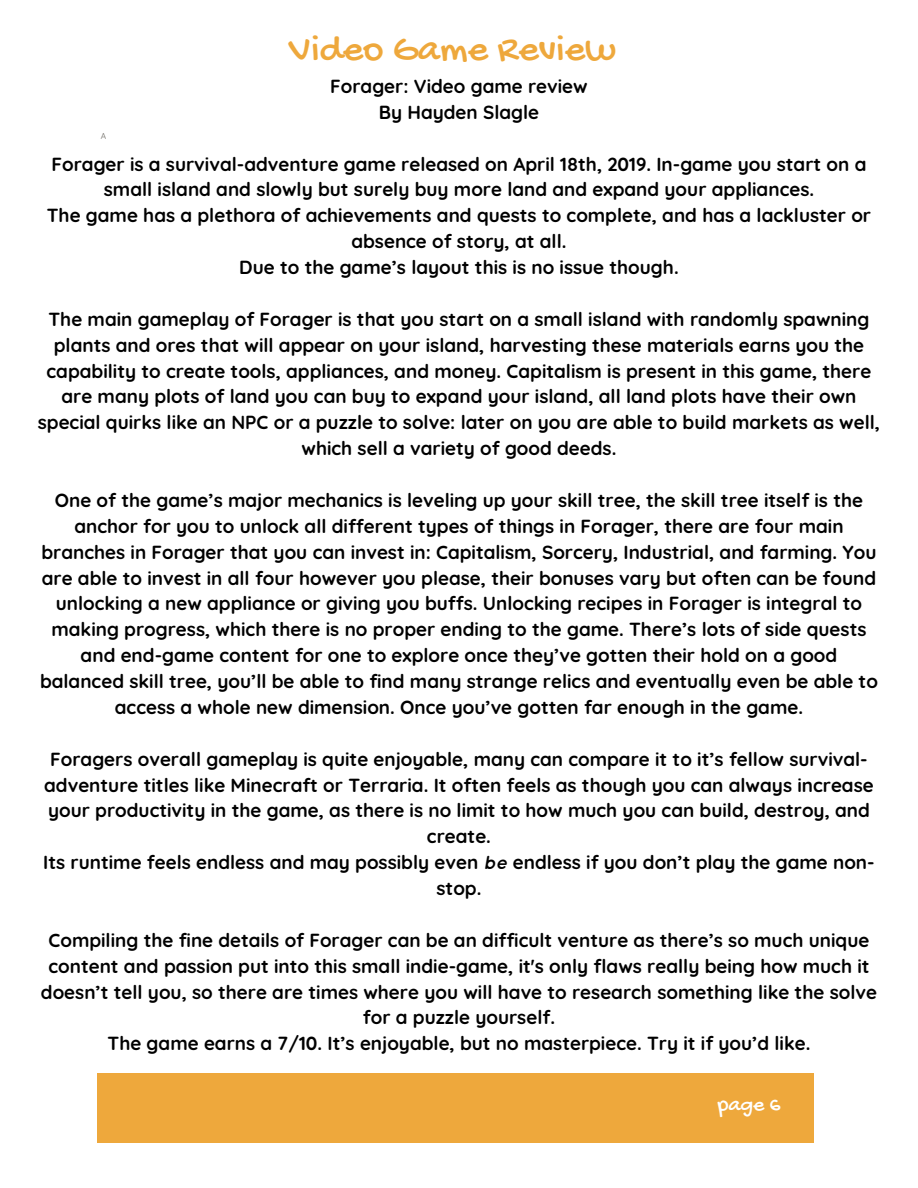
<style>
.page{position:relative;width:918px;height:1188px;background:#fff}
.page>*{position:absolute;margin:0;border:0;box-sizing:border-box;transform-origin:0 0}
.t1{font:39.45px "Gochi Hand";color:#eea83c}
.t2{font:21.75px "Gochi Hand";color:#fff}
.t3{font:700 18.9px/25.8px "Quicksand";color:#000;text-align:center}
.t4{font:8.4px "Quicksand";color:#67645e}
.s1{font-style:italic}
</style>
<div class="page">
<div style="left:770px;top:1074px;width:44px;height:68px;background:#eea83c"></div>
<div style="left:142px;top:1074px;width:628px;height:68px;background:#eea83c"></div>
<div style="left:97px;top:1074px;width:45px;height:68px;background:#eea83c"></div>
<p class="t1" style="left:289px;top:28px;width:328px">Video Game Review</p>
<p class="t3" style="left:330px;top:73px;width:259px">Forager: Video game review</p>
<p class="t3" style="left:379px;top:99px;width:162px">By Hayden Slagle</p>
<p class="t3" style="left:52px;top:151px;width:816px">Forager is a survival-adventure game released on April 18th, 2019. In-game you start on a small island and slowly but surely buy more land and expand your appliances.</p>
<p class="t3" style="left:47px;top:202px;width:826px">The game has a plethora of achievements and quests to complete, and has a lackluster or absence of story, at all.</p>
<p class="t3" style="left:239px;top:254px;width:441px">Due to the game’s layout this is no issue though.</p>
<p class="t3" style="left:38px;top:306px;width:844px">The main gameplay of Forager is that you start on a small island with randomly spawning plants and ores that will appear on your island, harvesting these materials earns you the capability to create tools, appliances, and money. Capitalism is present in this game, there are many plots of land you can buy to expand your island, all land plots have their own special quirks like an NPC or a puzzle to solve: later on you are able to build markets as well, which sell a variety of good deeds.</p>
<p class="t3" style="left:40px;top:487px;width:839px">One of the game’s major mechanics is leveling up your skill tree, the skill tree itself is the anchor for you to unlock all different types of things in Forager, there are four main branches in Forager that you can invest in: Capitalism, Sorcery, Industrial, and farming. You are able to invest in all four however you please, their bonuses vary but often can be found unlocking a new appliance or giving you buffs. Unlocking recipes in Forager is integral to making progress, which there is no proper ending to the game. There’s lots of side quests and end-game content for one to explore once they’ve gotten their hold on a good balanced skill tree, you’ll be able to find many strange relics and eventually even be able to access a whole new dimension. Once you’ve gotten far enough in the game.</p>
<p class="t3" style="left:44px;top:746px;width:831px">Foragers overall gameplay is quite enjoyable, many can compare it to it’s fellow survival&shy;adventure titles like Minecraft or Terraria. It often feels as though you can always increase your productivity in the game, as there is no limit to how much you can build, destroy, and create.</p>
<p class="t3" style="left:43px;top:849px;width:833px">Its runtime feels endless and may possibly even <span class="s1">be</span> endless if you don’t play the game non&shy;stop.</p>
<p class="t3" style="left:41px;top:927px;width:838px">Compiling the fine details of Forager can be an difficult venture as there’s so much unique content and passion put into this small indie-game, it's only flaws really being how much it doesn’t tell you, so there are times where you will have to research something like the solve for a puzzle yourself.</p>
<p class="t3" style="left:108px;top:1030px;width:704px">The game earns a 7/10. It’s enjoyable, but no masterpiece. Try it if you’d like.</p>
<p class="t4" style="left:101px;top:131px;width:7px">A</p>
<p class="t2" style="left:718px;top:1094px;width:64px">page 6</p>
</div>
